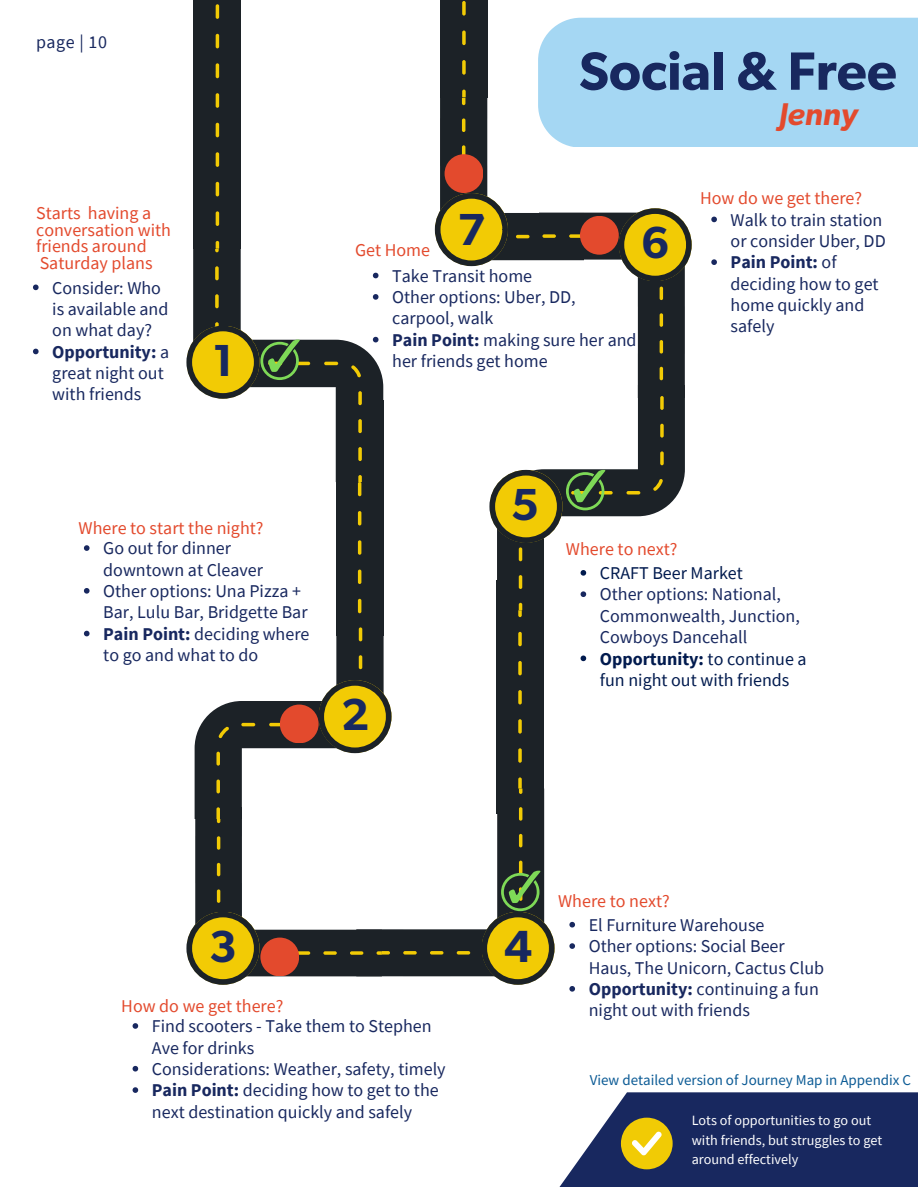
<style>
.page{position:relative;width:918px;height:1188px;background:#fff}
.page>*{position:absolute;margin:0;border:0;box-sizing:border-box;transform-origin:0 0}
.t1{font:600 54px "Gibson";color:#18285f}
.t2{font:600 45px "Gibson";color:#18285f}
.t3{font:italic 600 31.5px "Gibson";color:#e34a2d}
.t4{font:18px/21.3px "Source Sans Pro";color:#18285f}
.t5{font:18px/16.8px "Source Sans Pro";color:#e34a2d}
.t6{font:18px "Source Sans Pro";color:#011a4e}
.t7{font:15px "Source Sans Pro";color:#0c5b95}
.t8{font:14.1px/19.2px "Source Sans Pro";color:#fff}
.s1{font-weight:700}
.s2{font-weight:700;color:#011a4e}
.s3{color:#011a4e}
</style>
<div class="page">
<svg style="left:559px;top:1092px;width:359px;height:95px;background:#3c476b"></svg>
<div style="left:692px;top:18px;width:226px;height:129px;background:#a5d7f3"></div>
<svg style="left:33px;top:285px;width:6px;height:5px"></svg>
<svg style="left:33px;top:349px;width:6px;height:5px"></svg>
<svg style="left:84px;top:545px;width:6px;height:6px"></svg>
<svg style="left:84px;top:588px;width:6px;height:6px"></svg>
<svg style="left:84px;top:631px;width:6px;height:5px"></svg>
<svg style="left:711px;top:217px;width:6px;height:5px"></svg>
<svg style="left:711px;top:259px;width:6px;height:6px"></svg>
<svg style="left:133px;top:1023px;width:5px;height:6px"></svg>
<svg style="left:133px;top:1066px;width:5px;height:6px"></svg>
<svg style="left:133px;top:1087px;width:5px;height:6px"></svg>
<svg style="left:186px;top:0;width:506px;height:992px"></svg>
<p class="t4" style="left:36px;top:31px;width:72px">page | 10</p>
<p class="t5" style="left:36px;top:204px;width:136px">Starts having a conversation with friends around<br>Saturday plans</p>
<p class="t4" style="left:52px;top:276px;width:118px">Consider: Who is available and on what day?<br><span class="s1">Opportunity:</span> a great night out with friends</p>
<h2 class="t2" style="left:213px;top:340px;width:23px">1</h2>
<h1 class="t1" style="left:579px;top:47px;width:319px">Social &amp; Free</h1>
<h3 class="t3" style="left:779px;top:100px;width:80px">Jenny</h3>
<p class="t5" style="left:355px;top:241px;width:77px">Get Home</p>
<h2 class="t2" style="left:457px;top:209px;width:30px">7</h2>
<p class="t4" style="left:392px;top:265px;width:246px">Take Transit home<br>Other options: Uber, DD, carpool, walk<br><span class="s1">Pain Point:</span> making sure her and her friends get home</p>
<h2 class="t2" style="left:641px;top:222px;width:30px">6</h2>
<p class="t5" style="left:700px;top:189px;width:164px">How do we get there?</p>
<p class="t4" style="left:731px;top:209px;width:157px">Walk to train station or consider Uber, DD<br><span class="s1">Pain Point:</span> of deciding how to get home quickly and safely</p>
<p class="t5" style="left:79px;top:519px;width:186px">Where to start the night?</p>
<p class="t4" style="left:103px;top:537px;width:208px">Go out for dinner downtown at Cleaver<br>Other options: Una Pizza +<br>Bar, Lulu Bar, Bridgette Bar<br><span class="s1">Pain Point:</span> deciding where to go and what to do</p>
<h2 class="t2" style="left:341px;top:694px;width:30px">2</h2>
<h2 class="t2" style="left:511px;top:484px;width:30px">5</h2>
<p class="t5" style="left:566px;top:540px;width:113px">Where to next?</p>
<p class="t6" style="left:600px;top:561px;width:145px">CRAFT Beer Market</p>
<p class="t4" style="left:600px;top:583px;width:208px">Other options: National,<br>Commonwealth, Junction,<br>Cowboys Dancehall<br><span class="s2">Opportunity:</span> <span class="s3">to continue a fun night out with friends</span></p>
<p class="t5" style="left:558px;top:892px;width:113px">Where to next?</p>
<h2 class="t2" style="left:209px;top:926px;width:30px">3</h2>
<h2 class="t2" style="left:504px;top:926px;width:30px">4</h2>
<p class="t5" style="left:121px;top:997px;width:164px">How do we get there?</p>
<p class="t4" style="left:152px;top:1015px;width:295px">Find scooters - Take them to Stephen Ave for drinks<br>Considerations: Weather, safety, timely <span class="s1">Pain Point:</span> deciding how to get to the next destination quickly and safely</p>
<p class="t4" style="left:589px;top:914px;width:237px">El Furniture Warehouse<br>Other options: Social Beer<br>Haus, The Unicorn, Cactus Club<br><span class="s1">Opportunity:</span> continuing a fun night out with friends</p>
<p class="t7" style="left:590px;top:1070px;width:323px">View detailed version of Journey Map in Appendix C</p>
<p class="t8" style="left:692px;top:1111px;width:192px">Lots of opportunities to go out with friends, but struggles to get around effectively</p>
</div>
